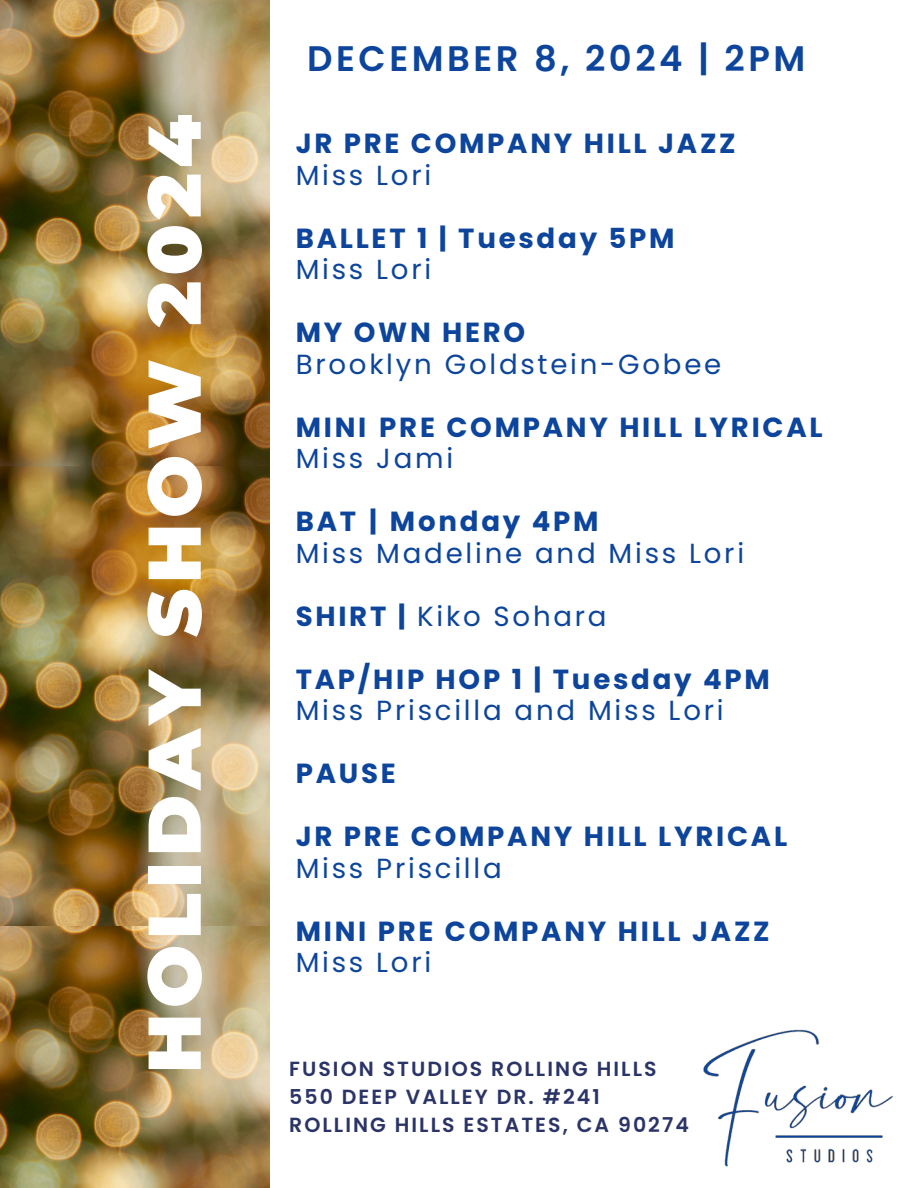
<style>
.page{position:relative;width:918px;height:1188px;background:#fff}
.page>*{position:absolute;margin:0;border:0;box-sizing:border-box;transform-origin:0 0}
.t1{font:900 74.55px "Montserrat";letter-spacing:.075em;color:#fff}
.t2{font:600 35.4px "Poppins";letter-spacing:.1em;color:#0d459c}
.t3{font:27.6px/31.5px "Poppins";letter-spacing:.1em;color:#0d459c}
.t4{font:700 27.6px/31.5px "Poppins";letter-spacing:.1em;color:#0d459c}
.t5{font:600 20.4px "Poppins";letter-spacing:.1em;color:#2b3467}
.s1{font-weight:400}
.s2{font-weight:700}
</style>
<div class="page">
<img style="left:703px;top:1029px;width:190px;height:138px">
<img style="left:0;top:896px;width:270px;height:292px">
<img style="left:0;top:466px;width:269px;height:460px">
<img style="left:0;top:0;width:270px;height:466px">
<p class="t1" style="left:129px;top:1073px;width:960px;rotate:-90deg">HOLIDAY SHOW 2024</p>
<h1 class="t2" style="left:307px;top:34px;width:500px">DECEMBER 8, 2024 | 2PM</h1>
<h4 class="t4" style="left:296px;top:128px;width:442px">JR PRE COMPANY HILL JAZZ<br><span class="s1">Miss Lori</span></h4>
<h4 class="t4" style="left:296px;top:222px;width:380px">BALLET 1 | Tuesday 5PM<br><span class="s1">Miss Lori</span></h4>
<h4 class="t3" style="left:296px;top:317px;width:427px"><span class="s2">MY OWN HERO<br></span>Brooklyn Goldstein-Gobee</h4>
<h4 class="t4" style="left:296px;top:411px;width:529px">MINI PRE COMPANY HILL LYRICAL<br><span class="s1">Miss Jami</span></h4>
<h4 class="t3" style="left:296px;top:506px;width:450px"><span class="s2">BAT | Monday 4PM<br></span>Miss Madeline and Miss Lori</h4>
<h4 class="t3" style="left:296px;top:600px;width:312px"><span class="s2">SHIRT |</span> Kiko Sohara</h4>
<h4 class="t3" style="left:296px;top:663px;width:476px"><span class="s2">TAP/HIP HOP 1 | Tuesday 4PM<br></span>Miss Priscilla and Miss Lori</h4>
<h4 class="t4" style="left:296px;top:758px;width:102px">PAUSE</h4>
<h4 class="t4" style="left:296px;top:821px;width:493px">JR PRE COMPANY HILL LYRICAL</h4>
<h3 class="t3" style="left:296px;top:852px;width:208px">Miss Priscilla</h3>
<h3 class="t4" style="left:296px;top:915px;width:476px">MINI PRE COMPANY HILL JAZZ</h3>
<h4 class="t3" style="left:296px;top:947px;width:137px">Miss Lori</h4>
<p class="t5" style="left:289px;top:1055px;width:369px">FUSION STUDIOS ROLLING HILLS</p>
<p class="t5" style="left:289px;top:1083px;width:312px">550 DEEP VALLEY DR. #241</p>
<p class="t5" style="left:289px;top:1111px;width:401px">ROLLING HILLS ESTATES, CA 90274</p>
</div>
